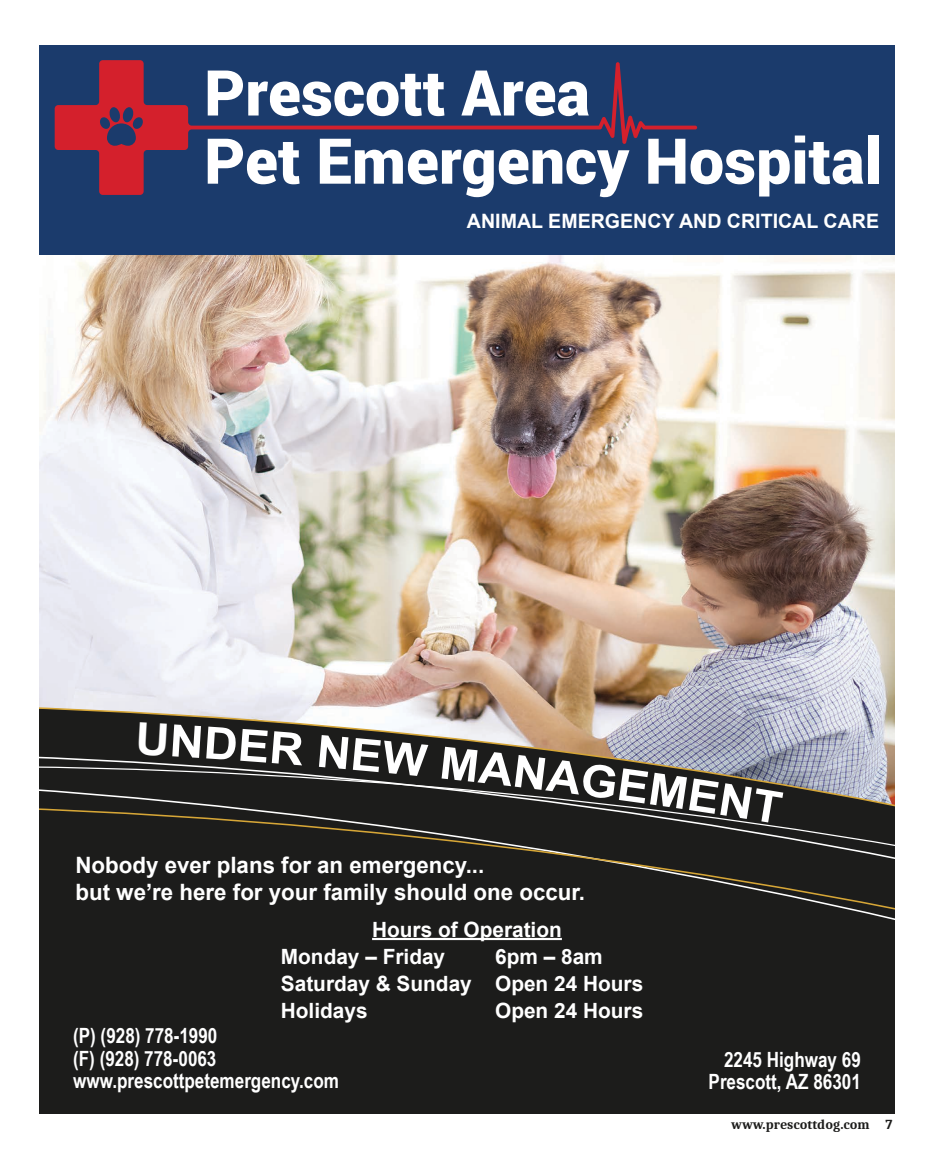
<style>
.page{position:relative;width:934px;height:1159px;background:#fff}
.page>*{position:absolute;margin:0;border:0;box-sizing:border-box;transform-origin:0 0}
.t1{font:700 22.5px/27px "Arial";color:#fff}
.t2{font:700 21px/22.5px "Arial Narrow";color:#fff}
.t3{font:700 21px/27px "Arial";color:#fff}
.t4{font:700 19.75px "Arial";color:#fff}
.t5{font:700 13.75px "Caladea";color:#1c1c1b}
</style>
<div class="page">
<div style="left:39px;top:45px;width:855px;height:1069px;background:#1b3b6c"></div>
<img style="left:39px;top:255px;width:855px;height:395px">
<svg style="left:697px;top:136px;width:166px;height:60px"></svg>
<div style="left:868px;top:136px;width:10px;height:48px;background:#fff"></div>
<svg style="left:55px;top:60px;width:642px;height:135px"></svg>
<img style="left:39px;top:650px;width:855px;height:36px">
<img style="left:39px;top:686px;width:855px;height:16px">
<img style="left:39px;top:702px;width:855px;height:37px">
<div style="left:39px;top:739px;width:855px;height:375px;background:#1c1c1b"></div>
<hr style="left:372px;top:938px;width:190px;height:2px;background:#fff">
<svg style="left:138px;top:722px;width:645px;height:102px"></svg>
<p class="t4" style="left:467px;top:207px;width:413px">ANIMAL EMERGENCY AND CRITICAL CARE</p>
<p class="t1" style="left:75px;top:851px;width:511px">Nobody ever plans for an emergency...<br>but we’re here for your family should one occur.</p>
<p class="t3" style="left:281px;top:916px;width:282px;text-indent:91px">Hours of Operation<br>Monday – Friday</p>
<p class="t3" style="left:281px;top:943px;width:364px;text-indent:214px">6pm – 8am<br>Saturday &amp; Sunday Open 24 Hours<br>Holidays</p>
<p class="t3" style="left:495px;top:997px;width:150px">Open 24 Hours</p>
<p class="t2" style="left:73px;top:1023px;width:267px">(P) (928) 778-1990<br>(F) (928) 778-0063 www.prescottpetemergency.com</p>
<p class="t2" style="left:708px;top:1047px;width:154px;text-align:right">2245 Highway 69<br>Prescott, AZ 86301</p>
<p class="t5" style="left:731px;top:1116px;width:163px">www.prescottdog.com 7</p>
</div>
